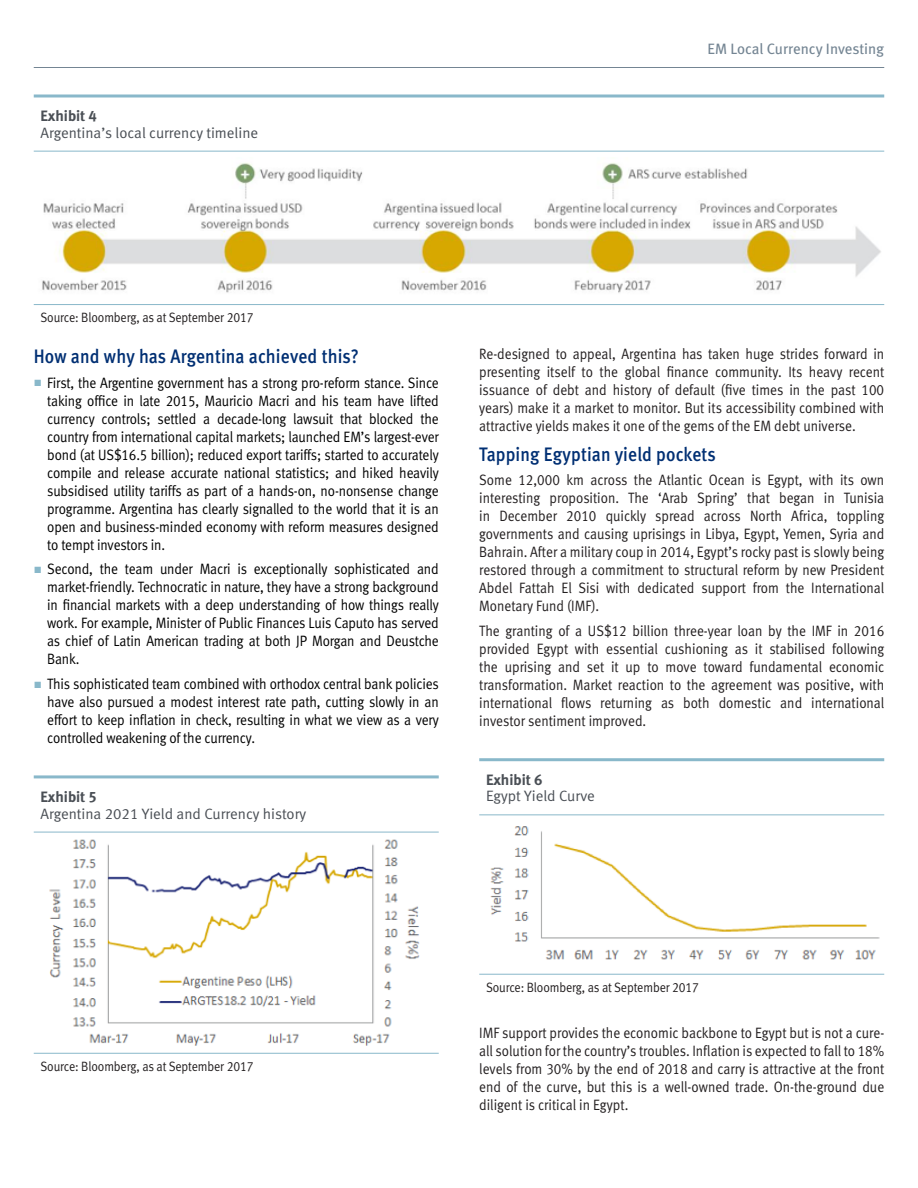
<style>
.page{position:relative;width:918px;height:1188px;background:#fff}
.page>*{position:absolute;margin:0;border:0;box-sizing:border-box;transform-origin:0 0}
.t1{font:19.5px "Meta Medium LF";letter-spacing:.01em;color:#002f73;scale:.9 1}
.t2{font:15px/18px "Meta Normal LF";color:#231f20;text-align:justify;scale:.9 1}
.t3{font:15px/18px "Meta Normal LF";letter-spacing:-.01em;color:#000;text-align:justify;scale:.9 1}
.t4{font:15px "Meta Normal LF";color:#4a4f55}
.t5{font:15px "Meta Book LF";color:#748593}
.t6{font:15px "Meta Bold LF";color:#4a4f55}
.t7{font:13.5px "Meta Normal LF";letter-spacing:-.01em;color:#231f20;scale:.9 1}
.s1{font-family:"Arial";font-weight:900;font-size:13.5px;color:#89b8ca}
</style>
<div class="page">
<hr style="left:34px;top:67px;width:850px;height:1px;background:#748593">
<svg style="left:34px;top:94px;width:850px;height:4px;background:#a6c9d7"></svg>
<hr style="left:34px;top:151px;width:850px;height:1px;background:#89b8ca">
<hr style="left:34px;top:304px;width:850px;height:1px;background:#89b8ca">
<img style="left:42px;top:163px;width:839px;height:130px">
<hr style="left:34px;top:775px;width:405px;height:3px;background:#89b8ca">
<hr style="left:34px;top:832px;width:405px;height:1px;background:#89b8ca">
<hr style="left:34px;top:1053px;width:405px;height:1px;background:#89b8ca">
<img style="left:49px;top:839px;width:371px;height:206px">
<hr style="left:479px;top:758px;width:405px;height:3px;background:#89b8ca">
<hr style="left:479px;top:814px;width:405px;height:1px;background:#89b8ca">
<hr style="left:479px;top:974px;width:405px;height:1px;background:#89b8ca">
<img style="left:490px;top:826px;width:390px;height:134px">
<p class="t6" style="left:40px;top:107px;width:58px">Exhibit 4</p>
<p class="t4" style="left:40px;top:124px;width:219px">Argentina’s local currency timeline</p>
<p class="t5" style="left:708px;top:40px;width:178px">EM Local Currency Investing</p>
<p class="t7" style="left:40px;top:310px;width:238px">Source: Bloomberg, as at September 2017</p>
<p class="t1" style="left:34px;top:345px;width:363px">How and why has Argentina achieved this?</p>
<p class="t3" style="left:47px;top:373px;width:437px;text-indent:-14px"><span class="s1">■</span> First, the Argentine government has a strong pro-reform stance. Since taking office in late 2015, Mauricio Macri and his team have lifted currency controls; settled a decade-long lawsuit that blocked the country from international capital markets; launched EM’s largest-ever bond (at US$16.5 billion); reduced export tariffs; started to accurately compile and release accurate national statistics; and hiked heavily subsidised utility tariffs as part of a hands-on, no-nonsense change programme. Argentina has clearly signalled to the world that it is an open and business-minded economy with reform measures designed to tempt investors in.</p>
<p class="t3" style="left:47px;top:560px;width:437px;text-indent:-14px"><span class="s1">■</span> Second, the team under Macri is exceptionally sophisticated and market-friendly. Technocratic in nature, they have a strong background in financial markets with a deep understanding of how things really work. For example, Minister of Public Finances Luis Caputo has served as chief of Latin American trading at both JP Morgan and Deustche Bank.</p>
<p class="t3" style="left:47px;top:675px;width:437px;text-indent:-14px"><span class="s1">■</span> This sophisticated team combined with orthodox central bank policies have also pursued a modest interest rate path, cutting slowly in an effort to keep inflation in check, resulting in what we view as a very controlled weakening of the currency.</p>
<p class="t6" style="left:40px;top:788px;width:58px">Exhibit 5</p>
<p class="t4" style="left:40px;top:805px;width:267px">Argentina 2021 Yield and Currency history</p>
<p class="t2" style="left:479px;top:345px;width:452px">Re-designed to appeal, Argentina has taken huge strides forward in presenting itself to the global finance community. Its heavy recent issuance of debt and history of default (five times in the past 100 years) make it a market to monitor. But its accessibility combined with attractive yields makes it one of the gems of the EM debt universe.</p>
<p class="t1" style="left:479px;top:443px;width:264px">Tapping Egyptian yield pockets</p>
<p class="t2" style="left:479px;top:471px;width:452px">Some 12,000 km across the Atlantic Ocean is Egypt, with its own interesting proposition. The ‘Arab Spring’ that began in Tunisia in December 2010 quickly spread across North Africa, toppling governments and causing uprisings in Libya, Egypt, Yemen, Syria and Bahrain. After a military coup in 2014, Egypt’s rocky past is slowly being restored through a commitment to structural reform by new President Abdel Fattah El Sisi with dedicated support from the International Monetary Fund (IMF).</p>
<p class="t2" style="left:479px;top:622px;width:452px">The granting of a US$12 billion three-year loan by the IMF in 2016 provided Egypt with essential cushioning as it stabilised following the uprising and set it up to move toward fundamental economic transformation. Market reaction to the agreement was positive, with international flows returning as both domestic and international investor sentiment improved.</p>
<p class="t6" style="left:486px;top:771px;width:58px">Exhibit 6</p>
<p class="t4" style="left:486px;top:787px;width:110px">Egypt Yield Curve</p>
<p class="t7" style="left:40px;top:1058px;width:238px">Source: Bloomberg, as at September 2017</p>
<p class="t7" style="left:486px;top:979px;width:238px">Source: Bloomberg, as at September 2017</p>
<p class="t2" style="left:479px;top:1024px;width:452px">IMF support provides the economic backbone to Egypt but is not a cure&shy;all solution for the country’s troubles. Inflation is expected to fall to 18% levels from 30% by the end of 2018 and carry is attractive at the front end of the curve, but this is a well-owned trade. On-the-ground due diligent is critical in Egypt.</p>
</div>
